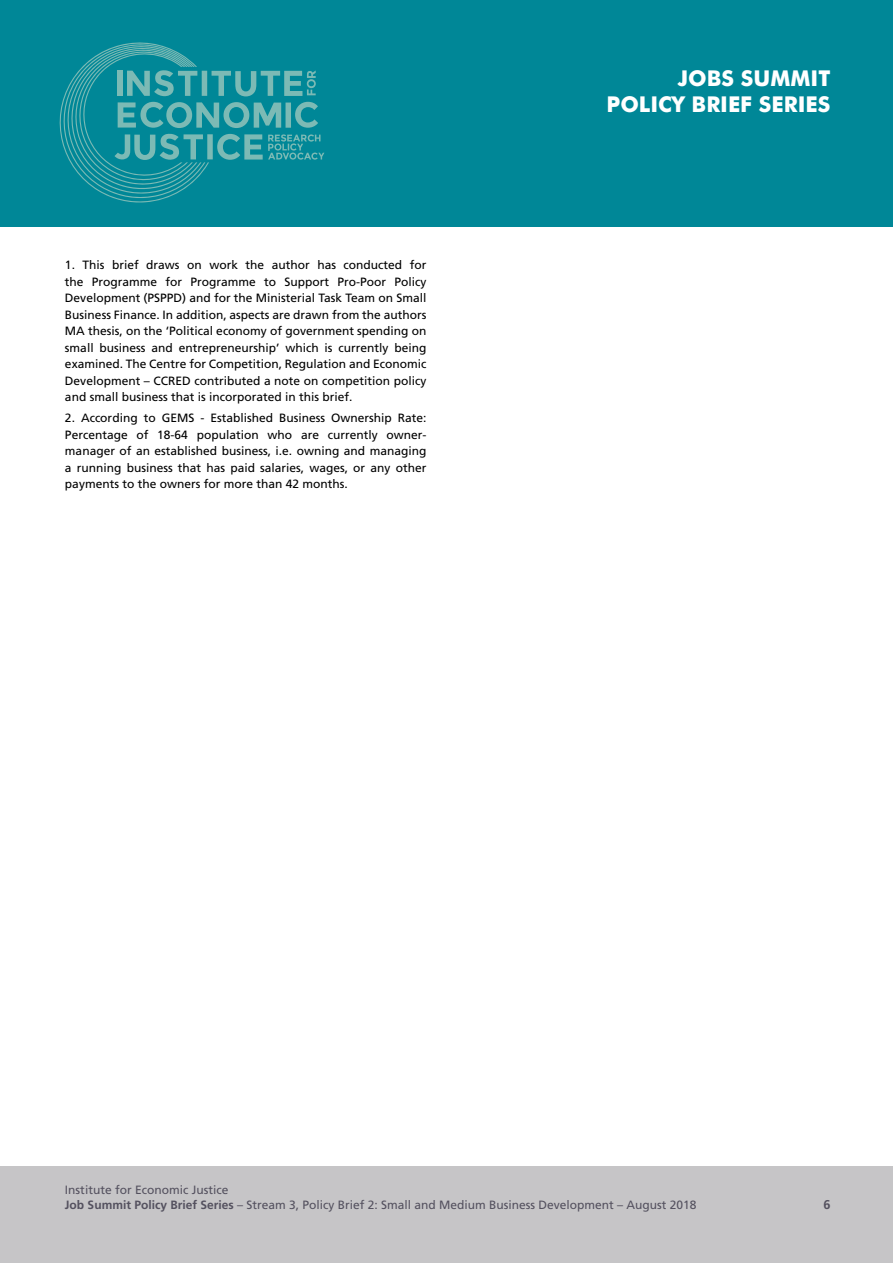
<style>
.page{position:relative;width:893px;height:1263px;background:#fff}
.page>*{position:absolute;margin:0;border:0;box-sizing:border-box;transform-origin:0 0}
.t1{font:700 21.75px/26.5px "Futura";color:#fff;text-align:right}
.t2{font:700 12.75px "Frutiger LT Std";color:#54515f}
.t3{font:12px/16.5px "Frutiger LT Std";color:#000;text-align:justify}
.t4{font:12px/15px "Frutiger LT Std";color:#54515f}
.s1{font-weight:700}
</style>
<div class="page">
<div style="left:0;top:0;width:893px;height:226px;background:#008797"></div>
<svg style="left:59px;top:42px;width:265px;height:161px"></svg>
<div style="left:0;top:1166px;width:893px;height:97px;background:#c6c5c7"></div>
<p class="t3" style="left:65px;top:257px;width:363px">1. This brief draws on work the author has conducted for the Programme for Programme to Support Pro-Poor Policy Development (PSPPD) and for the Ministerial Task Team on Small Business Finance. In addition, aspects are drawn from the authors MA thesis, on the ‘Political economy of government spending on small business and entrepreneurship’ which is currently being examined. The Centre for Competition, Regulation and Economic Development – CCRED contributed a note on competition policy and small business that is incorporated in this brief.</p>
<p class="t3" style="left:65px;top:410px;width:363px">2. According to GEMS - Established Business Ownership Rate:<br>Percentage of 18-64 population who are currently owner&shy;manager of an established business, i.e. owning and managing a running business that has paid salaries, wages, or any other payments to the owners for more than 42 months.</p>
<h1 class="t1" style="left:607px;top:63px;width:225px">JOBS SUMMIT<br>POLICY BRIEF SERIES</h1>
<p class="t4" style="left:65px;top:1182px;width:633px">Institute for Economic Justice<br><span class="s1">Job Summit Policy Brief Series</span> – Stream 3, Policy Brief 2: Small and Medium Business Development – August 2018</p>
<p class="t2" style="left:823px;top:1197px;width:9px">6</p>
</div>
